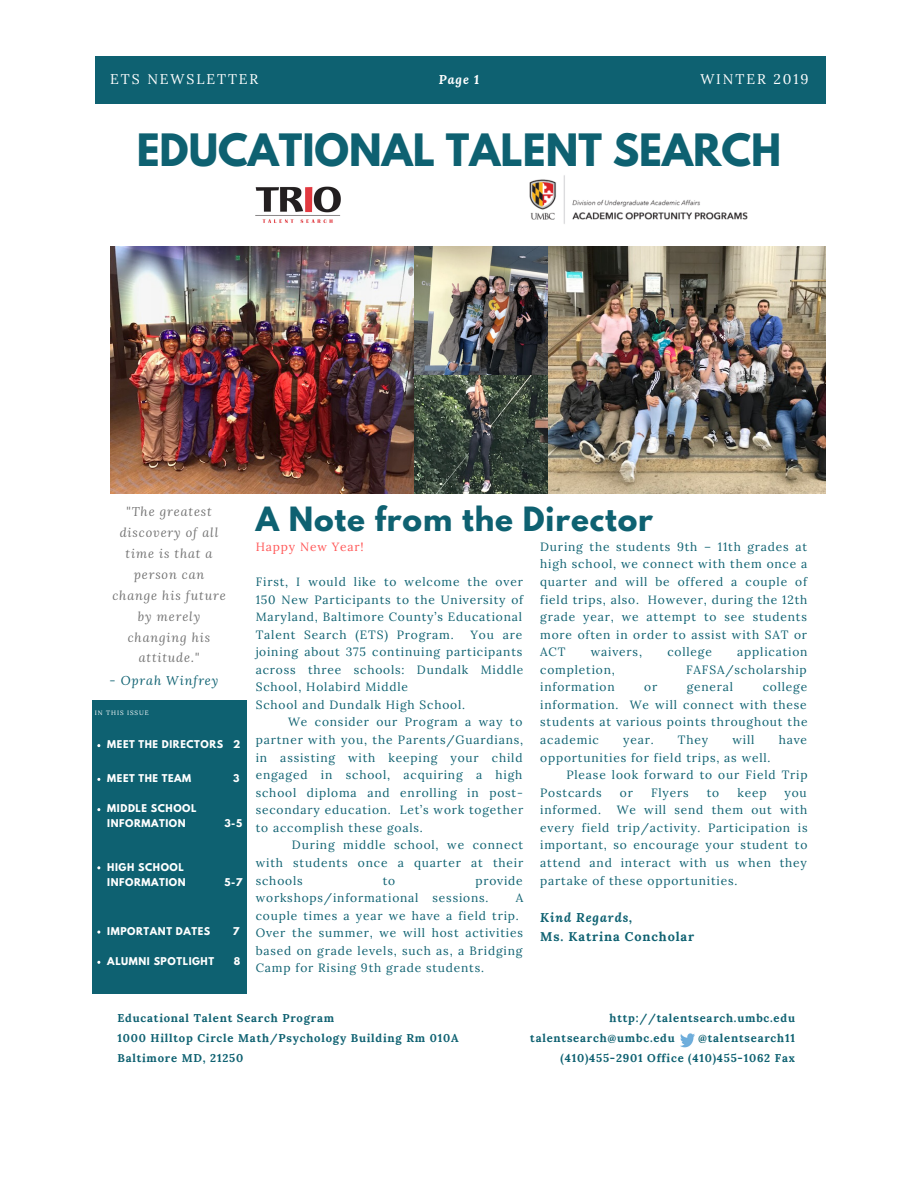
<style>
.page{position:relative;width:918px;height:1188px;background:#fff}
.page>*{position:absolute;margin:0;border:0;box-sizing:border-box;transform-origin:0 0}
.t1{font:700 39.45px "League Spartan";color:#0e6171}
.t2{font:700 29.7px "League Spartan";letter-spacing:.03em;color:#0e6171}
.t3{font:13.95px "Lora";letter-spacing:.14em;color:#fff}
.t4{font:700 12.75px "Lora";letter-spacing:.07em;color:#0e6171}
.t5{font:italic 700 12.75px "Lora";letter-spacing:.07em;color:#0e6171}
.t6{font:italic 12.6px/20.9px "Lora";letter-spacing:.07em;color:#737373;text-align:center}
.t7{font:italic 12.6px "Lora";letter-spacing:.07em;color:#0e6171}
.t8{font:italic 700 12.6px "Lora";color:#fff}
.t9{font:12px/17.5px "Lora";letter-spacing:.07em;color:#0e6171;text-align:justify}
.t10{font:12px "Lora";letter-spacing:.07em;color:#ff5757}
.t11{font:700 11.25px/19.8px "Lora";letter-spacing:.07em;color:#0e6171}
.t12{font:700 9.6px/15.1px "League Spartan";letter-spacing:.06em;color:#fff}
.t13{font:6.3px "Lora";letter-spacing:.14em;color:#fff}
</style>
<div class="page">
<div style="left:95px;top:56px;width:730px;height:47px;background:#0e6171"></div>
<div style="left:92px;top:700px;width:154px;height:294px;background:#0e6171"></div>
<img style="left:680px;top:1033px;width:15px;height:14px">
<img style="left:256px;top:186px;width:84px;height:37px">
<img style="left:414px;top:246px;width:135px;height:129px">
<img style="left:110px;top:246px;width:304px;height:248px">
<img style="left:414px;top:375px;width:135px;height:118px">
<img style="left:549px;top:246px;width:277px;height:248px">
<img style="left:529px;top:175px;width:219px;height:49px">
<p class="t3" style="left:110px;top:70px;width:150px">ETS NEWSLETTER</p>
<p class="t3" style="left:700px;top:70px;width:110px">WINTER 2019</p>
<p class="t8" style="left:439px;top:71px;width:42px">Page 1</p>
<h1 class="t1" style="left:137px;top:131px;width:646px">EDUCATIONAL TALENT SEARCH</h1>
<p class="t6" style="left:112px;top:501px;width:115px">"The greatest discovery of all time is that a person can change his future by merely changing his attitude."</p>
<p class="t7" style="left:109px;top:672px;width:110px">- Oprah Winfrey</p>
<p class="t13" style="left:95px;top:708px;width:55px">IN THIS ISSUE</p>
<p class="t12" style="left:107px;top:738px;width:135px">MEET THE DIRECTORS 2</p>
<p class="t12" style="left:107px;top:772px;width:85px">MEET THE TEAM</p>
<p class="t12" style="left:233px;top:772px;width:8px">3</p>
<p class="t12" style="left:107px;top:802px;width:91px">MIDDLE SCHOOL<br>INFORMATION</p>
<p class="t12" style="left:224px;top:817px;width:19px">3-5</p>
<p class="t12" style="left:107px;top:860px;width:80px">HIGH SCHOOL<br>INFORMATION</p>
<p class="t12" style="left:224px;top:875px;width:20px">5-7</p>
<p class="t12" style="left:107px;top:925px;width:104px">IMPORTANT DATES</p>
<p class="t12" style="left:233px;top:925px;width:8px">7</p>
<p class="t12" style="left:107px;top:955px;width:108px">ALUMNI SPOTLIGHT</p>
<p class="t12" style="left:234px;top:955px;width:8px">8</p>
<h2 class="t2" style="left:256px;top:504px;width:399px">A Note from the Director</h2>
<p class="t10" style="left:256px;top:539px;width:110px">Happy New Year!</p>
<p class="t9" style="left:256px;top:573px;width:269px">First, I would like to welcome the over 150 New Participants to the University of Maryland, Baltimore County’s Educational Talent Search (ETS) Program.</p>
<p class="t9" style="left:256px;top:625px;width:269px;text-align:left;text-indent:215px">You are joining about 375 continuing participants across three schools: Dundalk Middle<br>School, Holabird Middle<br>School and Dundalk High School.</p>
<p class="t9" style="left:256px;top:713px;width:269px;text-indent:32px">We consider our Program a way to partner with you, the Parents/Guardians, in assisting with keeping your child engaged in school, acquiring a high school diploma and enrolling in post&shy;secondary education. Let’s work together to accomplish these goals.</p>
<p class="t9" style="left:256px;top:836px;width:269px;text-indent:36px">During middle school, we connect with students once a quarter at their schools</p>
<p class="t9" style="left:256px;top:871px;width:269px;text-indent:220px">provide workshops/informational sessions.</p>
<p class="t9" style="left:383px;top:871px;width:14px">to</p>
<p class="t9" style="left:256px;top:889px;width:269px;text-align:left;text-indent:260px">A couple times a year we have a field trip.<br>Over the summer, we will host activities based on grade levels, such as, a Bridging<br>Camp for Rising 9th grade students.</p>
<p class="t9" style="left:540px;top:538px;width:269px">During the students 9th – 11th grades at high school, we connect with them once a quarter and will be offered a couple of field trips, also. However, during the 12th grade year, we attempt to see students more often in order to assist with SAT or ACT</p>
<p class="t9" style="left:591px;top:643px;width:53px">waivers,</p>
<p class="t9" style="left:667px;top:643px;width:46px">college</p>
<p class="t9" style="left:737px;top:643px;width:72px">application</p>
<p class="t9" style="left:540px;top:661px;width:76px">completion,</p>
<p class="t9" style="left:686px;top:661px;width:122px">FAFSA/scholarship</p>
<p class="t9" style="left:540px;top:678px;width:76px">information</p>
<p class="t9" style="left:644px;top:678px;width:15px">or</p>
<p class="t9" style="left:687px;top:678px;width:48px">general</p>
<p class="t9" style="left:540px;top:678px;width:269px;text-indent:223px">college information. We will connect with these students at various points throughout the academic</p>
<p class="t9" style="left:623px;top:731px;width:32px">year.</p>
<p class="t9" style="left:678px;top:731px;width:32px">They</p>
<p class="t9" style="left:732px;top:731px;width:23px">will</p>
<p class="t9" style="left:779px;top:731px;width:30px">have</p>
<p class="t9" style="left:540px;top:748px;width:232px">opportunities for field trips, as well.</p>
<p class="t9" style="left:566px;top:766px;width:243px">Please look forward to our Field Trip</p>
<p class="t9" style="left:540px;top:784px;width:63px">Postcards</p>
<p class="t9" style="left:620px;top:784px;width:15px">or</p>
<p class="t9" style="left:651px;top:784px;width:39px">Flyers</p>
<p class="t9" style="left:707px;top:784px;width:14px">to</p>
<p class="t9" style="left:737px;top:784px;width:31px">keep</p>
<p class="t9" style="left:785px;top:784px;width:24px">you</p>
<p class="t9" style="left:540px;top:801px;width:62px">informed.</p>
<p class="t9" style="left:540px;top:801px;width:269px;text-indent:77px">We will send them out with every field trip/activity. Participation is important, so encourage your student to attend and interact with us when they partake of these opportunities.</p>
<p class="t5" style="left:540px;top:909px;width:94px">Kind Regards,</p>
<p class="t4" style="left:540px;top:928px;width:156px">Ms. Katrina Concholar</p>
<p class="t11" style="left:117px;top:1008px;width:343px">Educational Talent Search Program<br>1000 Hilltop Circle Math/Psychology Building Rm 010A<br>Baltimore MD, 21250</p>
<p class="t11" style="left:530px;top:1008px;width:266px;text-indent:79px">http://talentsearch.umbc.edu talentsearch@umbc.edu</p>
<p class="t11" style="left:561px;top:1028px;width:236px;text-align:right">@talentsearch11<br>(410)455-2901 Office (410)455-1062 Fax</p>
</div>
